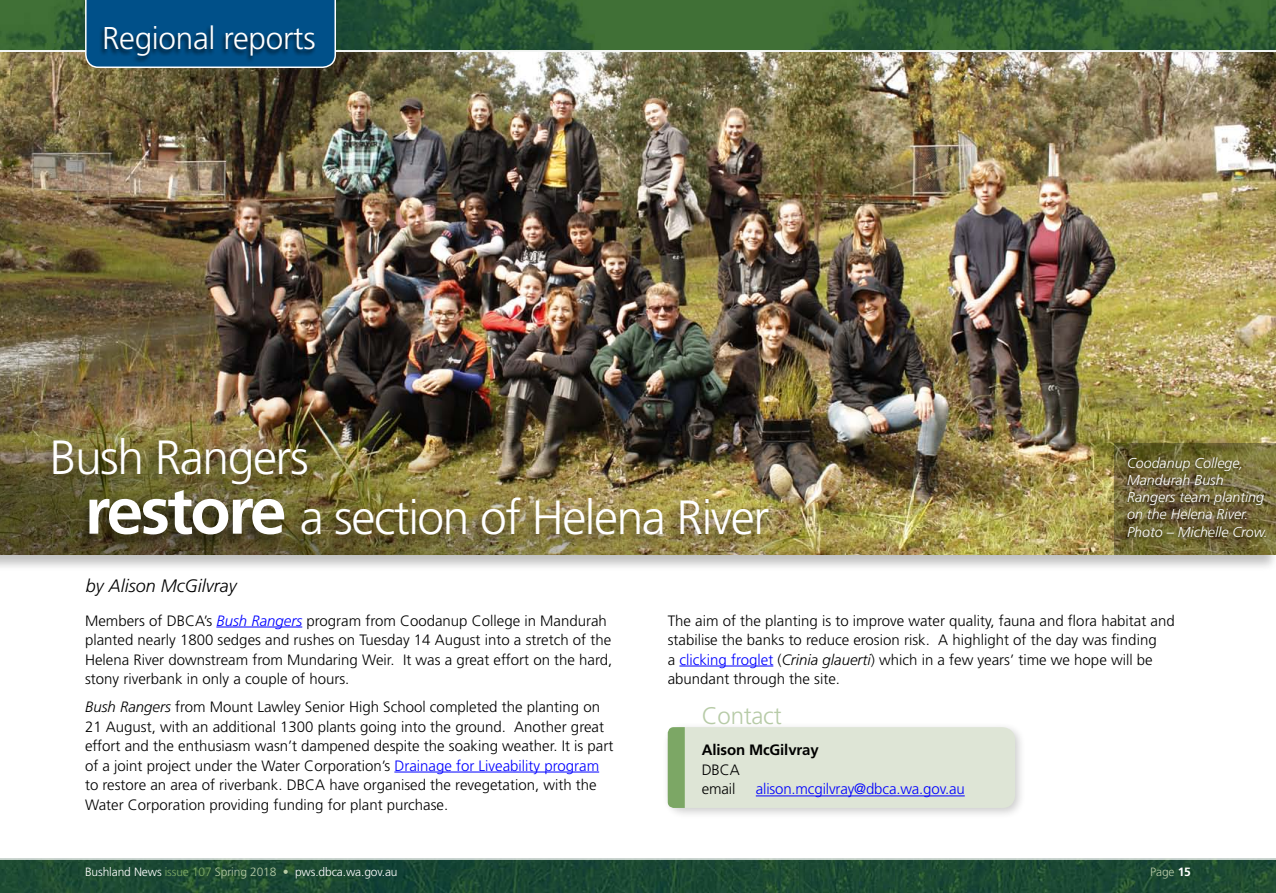
<style>
.page{position:relative;width:1276px;height:893px;background:#fff}
.page>*{position:absolute;margin:0;border:0;box-sizing:border-box;transform-origin:0 0}
.t1{font:300 48px/60px "Frutiger";letter-spacing:-.03em;color:#fff}
.t2{font:300 31.5px "Frutiger";letter-spacing:-.01em;color:#fff}
.t3{font:300 24px "Frutiger";letter-spacing:-.01em;color:#b7cba7}
.t4{font:italic 300 18px "Frutiger";color:#000}
.t5{font:300 15px/19.5px "Frutiger";color:#000}
.t6{font:300 15px "Frutiger";letter-spacing:-.01em;color:#00f}
.t7{font:700 15px "Frutiger";letter-spacing:-.01em;color:#000}
.t8{font:italic 300 14.25px/17.2px "Frutiger";color:#fff}
.t9{font:300 12px "Frutiger";letter-spacing:-.01em;color:#fff}
.t10{font:300 12px "Frutiger";color:#b7cba7}
.s1{font-weight:700;font-size:66px}
.s2{font-style:italic;color:#00f}
.s3{font-style:italic}
.s4{color:#00f}
.s5{color:#7ca765}
.s6{color:#b7cba7}
.s7{font-weight:700;color:#fff}
</style>
<div class="page">
<div style="left:0;top:0;width:1276px;height:572px;background:#000;opacity:.25"></div>
<img style="left:0;top:52px;width:1276px;height:503px">
<img style="left:0;top:361px;width:901px;height:194px">
<svg style="left:1114px;top:443px;width:162px;height:112px;background:#716a34"></svg>
<div style="left:1123px;top:456px;width:143px;height:85px;background:#000;opacity:.5"></div>
<hr style="left:216px;top:627px;width:86px;height:1px;background:#00f">
<hr style="left:394px;top:772px;width:205px;height:1px;background:#00f">
<div style="left:662px;top:721px;width:364px;height:99px;background:#000;opacity:.2"></div>
<div style="left:668px;top:727px;width:347px;height:81px;background:#dee5d6;border-radius:13px"></div>
<svg style="left:668px;top:727px;width:17px;height:81px"></svg>
<hr style="left:756px;top:795px;width:208px;height:1px;background:#00f">
<hr style="left:679px;top:666px;width:94px;height:1px;background:#00f">
<div style="left:40px;top:437px;width:733px;height:114px;background:#000;opacity:.5"></div>
<img style="left:0;top:860px;width:1276px;height:33px">
<img style="left:0;top:0;width:1276px;height:50px">
<hr style="left:0;top:50px;width:1276px;height:2px;background:#fff">
<svg style="left:84px;top:0;width:253px;height:69px;background:#135a8b"></svg>
<div style="left:99px;top:25px;width:217px;height:38px;background:#000;opacity:.75"></div>
<h2 class="t2" style="left:102px;top:20px;width:215px">Regional reports</h2>
<h1 class="t1" style="left:85px;top:428px;width:686px;text-indent:-35px">Bush Rangers<br><span class="s1">restore</span> a section of Helena River</h1>
<p class="t8" style="left:1127px;top:454px;width:142px">Coodanup College,<br>Mandurah Bush<br>Rangers team planting on the Helena River.<br>Photo – Michelle Crow.</p>
<p class="t4" style="left:86px;top:575px;width:152px">by Alison McGilvray</p>
<p class="t5" style="left:85px;top:611px;width:529px">Members of DBCA’s <span class="s2">Bush Rangers</span> program from Coodanup College in Mandurah planted nearly 1800 sedges and rushes on Tuesday 14 August into a stretch of the Helena River downstream from Mundaring Weir. It was a great effort on the hard, stony riverbank in only a couple of hours.</p>
<p class="t5" style="left:85px;top:697px;width:530px"><span class="s3">Bush Rangers</span> from Mount Lawley Senior High School completed the planting on 21 August, with an additional 1300 plants going into the ground. Another great effort and the enthusiasm wasn’t dampened despite the soaking weather. It is part of a joint project under the Water Corporation’s <span class="s4">Drainage for Liveability program </span>to restore an area of riverbank. DBCA have organised the revegetation, with the Water Corporation providing funding for plant purchase.</p>
<p class="t5" style="left:668px;top:611px;width:508px">The aim of the planting is to improve water quality, fauna and flora habitat and stabilise the banks to reduce erosion risk. A highlight of the day was finding<br>a <span class="s4">clicking froglet</span> (<span class="s3">Crinia glauerti</span>) which in a few years’ time we hope will be abundant through the site.</p>
<h3 class="t3" style="left:702px;top:702px;width:81px">Contact</h3>
<p class="t7" style="left:702px;top:741px;width:118px">Alison McGilvray</p>
<p class="t5" style="left:702px;top:760px;width:39px">DBCA email</p>
<p class="t6" style="left:756px;top:781px;width:210px">alison.mcgilvray@dbca.wa.gov.au</p>
<p class="t9" style="left:85px;top:865px;width:314px">Bushland News <span class="s5">issue 107</span> <span class="s6">Spring 2018 •</span> pws.dbca.wa.gov.au</p>
<p class="t10" style="left:1150px;top:865px;width:42px">Page <span class="s7">15</span></p>
</div>
